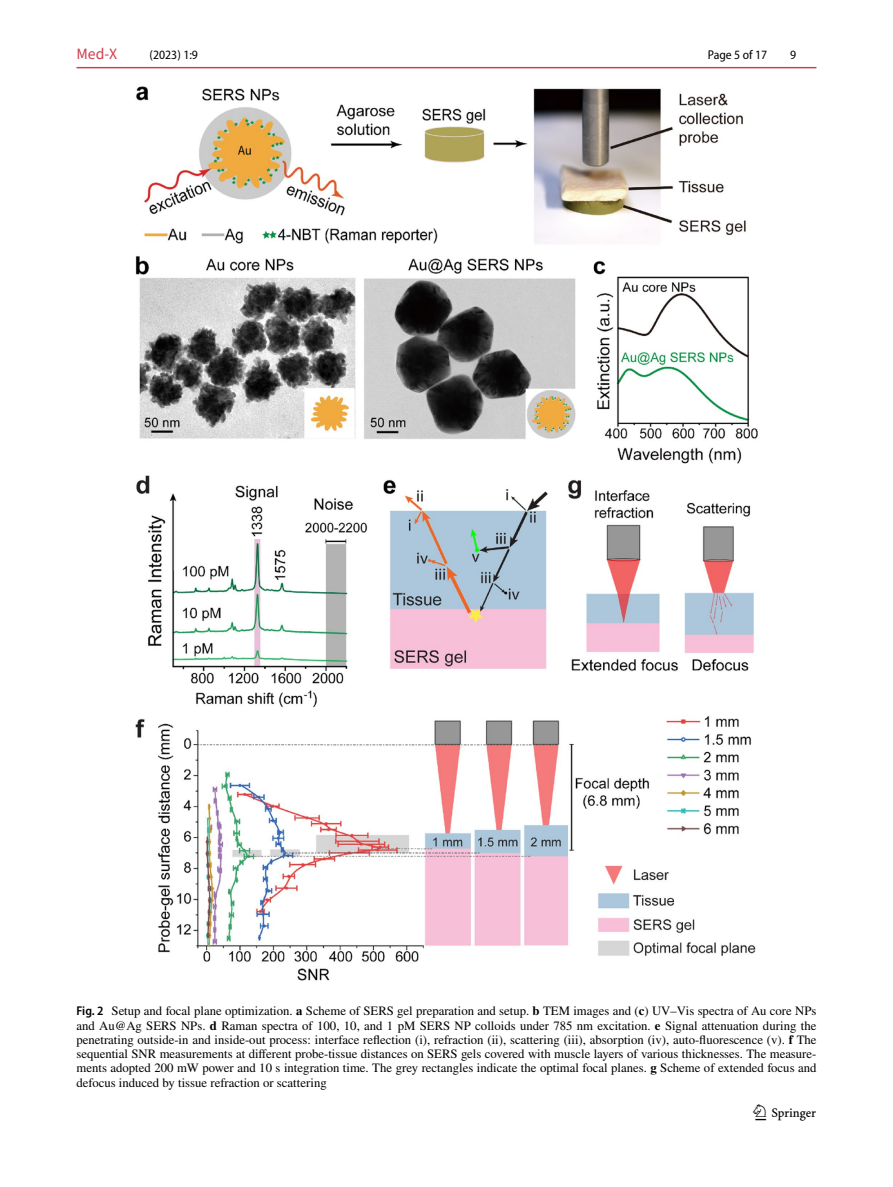
<style>
.page{position:relative;width:893px;height:1187px;background:#fff}
.page>*{position:absolute;margin:0;border:0;box-sizing:border-box;transform-origin:0 0}
.t1{font:22.5px "Springnew Regular 3";color:#000}
.t2{font:15.75px "Source Sans Pro";color:#cc3f4e}
.t3{font:12.75px/14.2px "STIX";color:#000;text-align:justify}
.t4{font:semi-condensed 12.75px "Myriad Pro";color:#000}
.s1{font-family:"Myriad Pro";font-weight:600;font-stretch:semi-condensed}
.s2{font-weight:700}
</style>
<div class="page">
<hr style="left:77px;top:67px;width:739px;height:1px;background:#cc3f4e">
<img style="left:135px;top:87px;width:622px;height:893px">
<p class="t2" style="left:77px;top:43px;width:42px">Med-X</p>
<p class="t4" style="left:150px;top:48px;width:50px">(2023) 1:9</p>
<p class="t4" style="left:708px;top:48px;width:61px">Page 5 of 17</p>
<p class="t4" style="left:790px;top:48px;width:8px">9</p>
<p class="t3" style="left:77px;top:1004px;width:741px"><span class="s1">Fig. 2</span> Setup and focal plane optimization. <span class="s2">a</span> Scheme of SERS gel preparation and setup. <span class="s2">b</span> TEM images and (<span class="s2">c</span>) UV–Vis spectra of Au core NPs and Au@Ag SERS NPs. <span class="s2">d</span> Raman spectra of 100, 10, and 1 pM SERS NP colloids under 785 nm excitation. <span class="s2">e</span> Signal attenuation during the penetrating outside-in and inside-out process: interface reflection (i), refraction (ii), scattering (iii), absorption (iv), auto-fluorescence (v). <span class="s2">f</span> The sequential SNR measurements at different probe-tissue distances on SERS gels covered with muscle layers of various thicknesses. The measure&shy;ments adopted 200 mW power and 10 s integration time. The grey rectangles indicate the optimal focal planes. <span class="s2">g</span> Scheme of extended focus and defocus induced by tissue refraction or scattering</p>
<h1 class="t1" style="left:755px;top:1104px;width:62px">1 3</h1>
</div>
